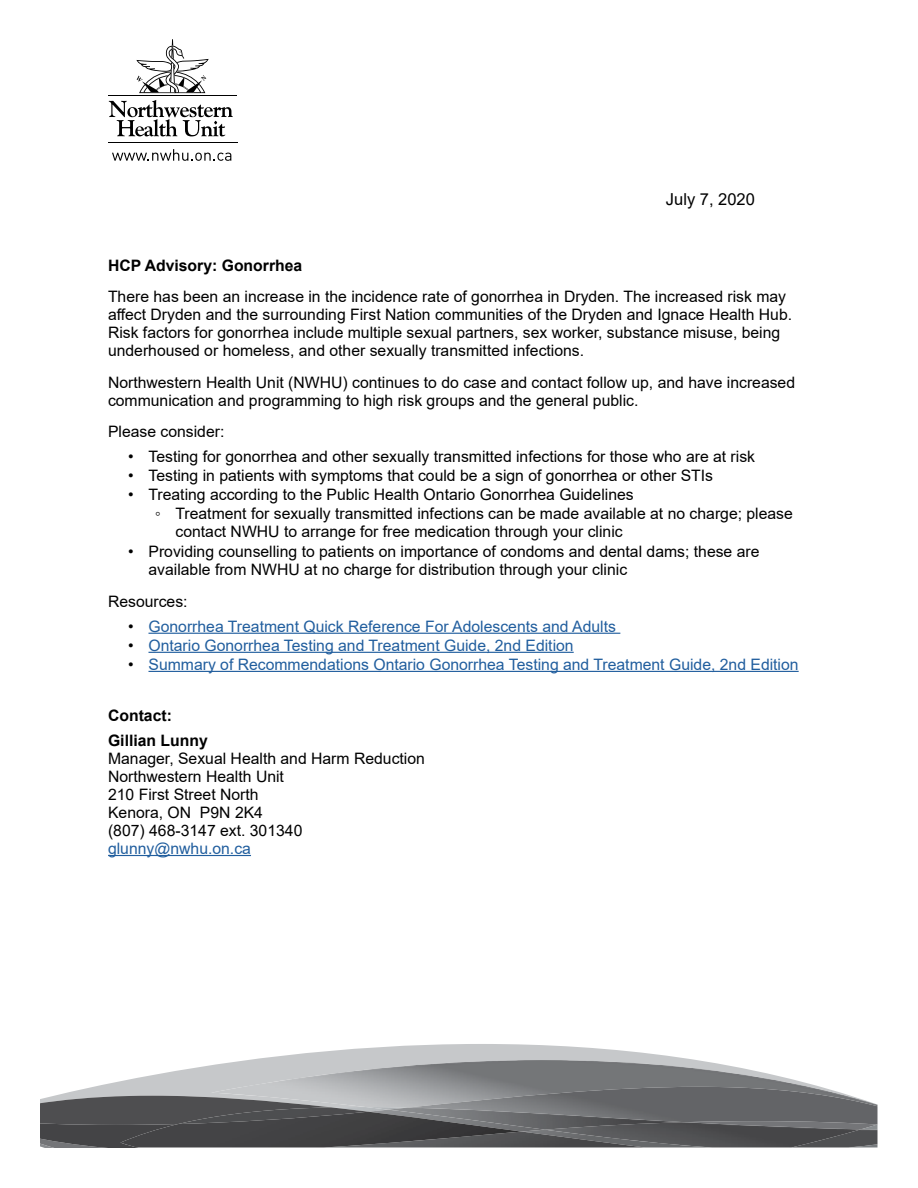
<style>
.page{position:relative;width:918px;height:1188px;background:#fff}
.page>*{position:absolute;margin:0;border:0;box-sizing:border-box;transform-origin:0 0}
.t1{font:16.5px "Arial";color:#000}
.p_-_media_contact{font:15.75px/18px "Arial";color:#000}
.p_-_media_contact-2{font:15.75px "Arial";color:#215e9e}
.p_-_media_contact-3{font:700 15.75px "Arial";color:#000}
.s1{color:#000}
</style>
<div class="page">
<svg style="left:54px;top:1044px;width:810px;height:56px"></svg>
<img style="left:211px;top:1089px;width:197px;height:7px">
<img style="left:861px;top:1129px;width:17px;height:18px">
<svg style="left:40px;top:1096px;width:752px;height:51px"></svg>
<img style="left:861px;top:1125px;width:16px;height:4px">
<img style="left:408px;top:1100px;width:470px;height:25px">
<img style="left:522px;top:1132px;width:23px;height:15px">
<img style="left:368px;top:1110px;width:177px;height:22px">
<img style="left:120px;top:1112px;width:402px;height:35px">
<img style="left:545px;top:1122px;width:316px;height:25px">
<img style="left:388px;top:1108px;width:296px;height:22px">
<hr style="left:108px;top:142px;width:129px;height:1px;background:#000">
<svg style="left:112px;top:149px;width:119px;height:12px"></svg>
<svg style="left:109px;top:100px;width:124px;height:36px"></svg>
<hr style="left:108px;top:95px;width:129px;height:1px;background:#000">
<svg style="left:136px;top:39px;width:73px;height:54px"></svg>
<hr style="left:148px;top:633px;width:472px;height:1px;background:#215e9e">
<hr style="left:148px;top:652px;width:426px;height:1px;background:#215e9e">
<hr style="left:148px;top:671px;width:651px;height:1px;background:#215e9e">
<hr style="left:108px;top:855px;width:143px;height:1px;background:#215e9e">
<p class="t1" style="left:666px;top:188px;width:90px">July 7, 2020</p>
<p class="p_-_media_contact-3" style="left:108px;top:254px;width:196px">HCP Advisory: Gonorrhea</p>
<p class="p_-_media_contact" style="left:108px;top:288px;width:686px">There has been an increase in the incidence rate of gonorrhea in Dryden. The increased risk may affect Dryden and the surrounding First Nation communities of the Dryden and Ignace Health Hub.<br>Risk factors for gonorrhea include multiple sexual partners, sex worker, substance misuse, being underhoused or homeless, and other sexually transmitted infections.</p>
<p class="p_-_media_contact" style="left:108px;top:373px;width:689px">Northwestern Health Unit (NWHU) continues to do case and contact follow up, and have increased communication and programming to high risk groups and the general public.</p>
<p class="p_-_media_contact" style="left:108px;top:423px;width:118px">Please consider:</p>
<p class="p_-_media_contact" style="left:128px;top:447px;width:628px">• Testing for gonorrhea and other sexually transmitted infections for those who are at risk</p>
<p class="p_-_media_contact" style="left:128px;top:466px;width:586px">• Testing in patients with symptoms that could be a sign of gonorrhea or other STIs</p>
<p class="p_-_media_contact" style="left:128px;top:485px;width:507px">• Treating according to the Public Health Ontario Gonorrhea Guidelines</p>
<p class="p_-_media_contact" style="left:176px;top:505px;width:619px;text-indent:-20px">◦ Treatment for sexually transmitted infections can be made available at no charge; please contact NWHU to arrange for free medication through your clinic</p>
<p class="p_-_media_contact" style="left:148px;top:543px;width:613px;text-indent:-20px">• Providing counselling to patients on importance of condoms and dental dams; these are available from NWHU at no charge for distribution through your clinic</p>
<p class="p_-_media_contact" style="left:108px;top:592px;width:81px">Resources:</p>
<p class="p_-_media_contact-2" style="left:128px;top:615px;width:489px"><span class="s1">•</span> Gonorrhea Treatment Quick Reference For Adolescents and Adults</p>
<p class="p_-_media_contact-2" style="left:128px;top:634px;width:447px"><span class="s1">•</span> Ontario Gonorrhea Testing and Treatment Guide, 2nd Edition</p>
<p class="p_-_media_contact-2" style="left:128px;top:653px;width:672px"><span class="s1">•</span> Summary of Recommendations Ontario Gonorrhea Testing and Treatment Guide, 2nd Edition</p>
<h2 class="p_-_media_contact-3" style="left:108px;top:704px;width:65px">Contact:</h2>
<p class="p_-_media_contact-3" style="left:108px;top:729px;width:101px">Gillian Lunny</p>
<p class="p_-_media_contact" style="left:108px;top:749px;width:318px">Manager, Sexual Health and Harm Reduction</p>
<p class="p_-_media_contact" style="left:108px;top:767px;width:177px">Northwestern Health Unit</p>
<p class="p_-_media_contact" style="left:108px;top:785px;width:152px">210 First Street North</p>
<p class="p_-_media_contact" style="left:108px;top:803px;width:156px">Kenora, ON P9N 2K4</p>
<p class="p_-_media_contact" style="left:108px;top:821px;width:196px">(807) 468-3147 ext. 301340</p>
<p class="p_-_media_contact-2" style="left:108px;top:837px;width:144px">glunny@nwhu.on.ca</p>
</div>
